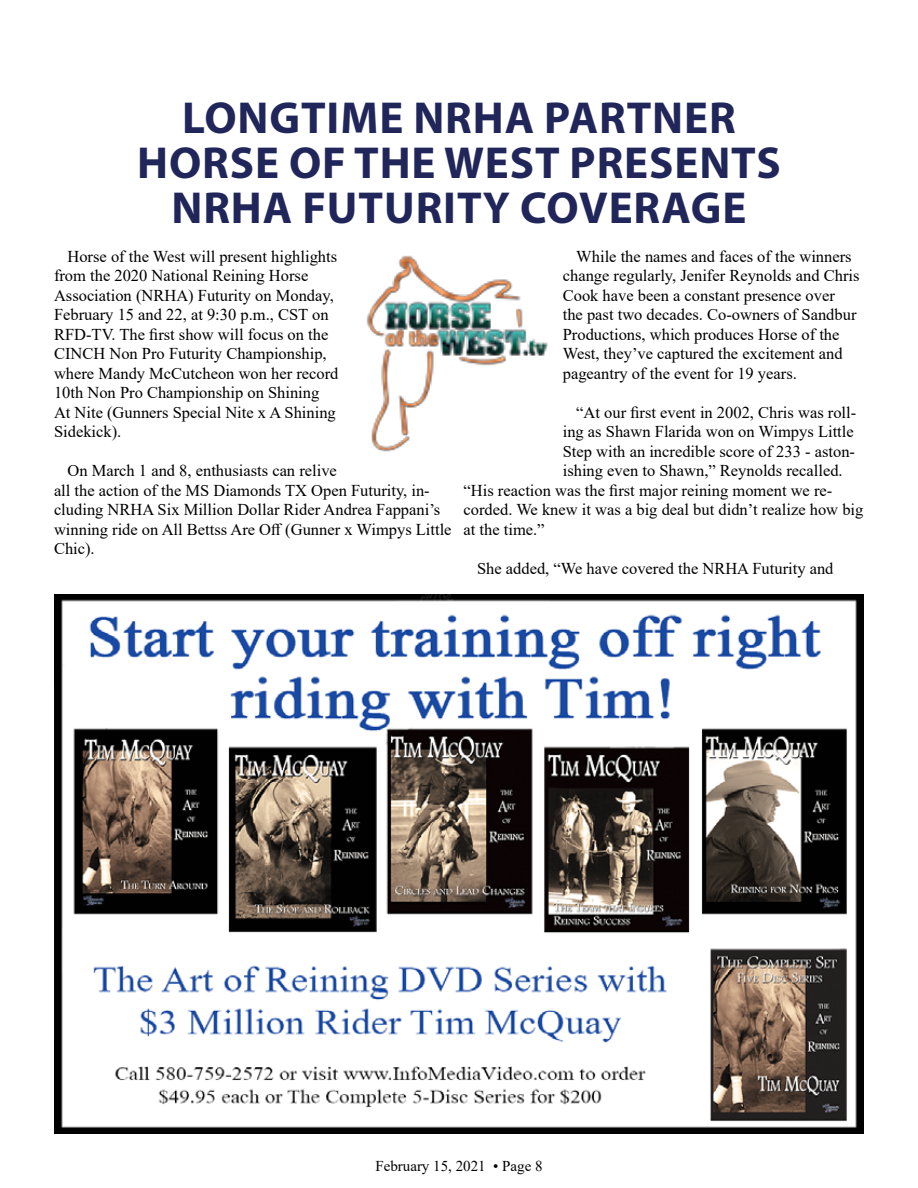
<style>
.page{position:relative;width:918px;height:1188px;background:#fff}
.page>*{position:absolute;margin:0;border:0;box-sizing:border-box;transform-origin:0 0}
.t1{font:700 45px/45px "Myriad Pro";letter-spacing:.02em;color:#20265a;text-align:center}
.t2{font:16.5px/19.5px "Times New Roman";color:#000}
.t3{font:15px "Times New Roman";color:#000}
</style>
<div class="page">
<img style="left:366px;top:255px;width:182px;height:197px">
<img style="left:54px;top:594px;width:810px;height:540px">
<h1 class="t1" style="left:137px;top:94px;width:645px">LONGTIME NRHA PARTNER<br>HORSE OF THE WEST PRESENTS<br>NRHA FUTURITY COVERAGE</h1>
<p class="t2" style="left:54px;top:246px;width:286px;text-indent:13px">Horse of the West will present highlights from the 2020 National Reining Horse Association (NRHA) Futurity on Monday, February 15 and 22, at 9:30 p.m., CST on RFD-TV. The first show will focus on the CINCH Non Pro Futurity Championship, where Mandy McCutcheon won her record 10th Non Pro Championship on Shining At Nite (Gunners Special Nite x A Shining Sidekick).</p>
<p class="t2" style="left:54px;top:460px;width:399px;text-indent:13px">On March 1 and 8, enthusiasts can relive<br>all the action of the MS Diamonds TX Open Futurity, in&shy;cluding NRHA Six Million Dollar Rider Andrea Fappani’s winning ride on All Bettss Are Off (Gunner x Wimpys Little Chic).</p>
<p class="t2" style="left:563px;top:246px;width:298px;text-indent:13px">While the names and faces of the winners change regularly, Jenifer Reynolds and Chris Cook have been a constant presence over<br>the past two decades. Co-owners of Sandbur Productions, which produces Horse of the West, they’ve captured the excitement and pageantry of the event for 19 years.</p>
<p class="t2" style="left:576px;top:402px;width:282px">“At our first event in 2002, Chris was roll-</p>
<p class="t2" style="left:563px;top:422px;width:292px">ing as Shawn Flarida won on Wimpys Little</p>
<p class="t2" style="left:563px;top:441px;width:294px">Step with an incredible score of 233 - aston-</p>
<p class="t2" style="left:563px;top:461px;width:282px">ishing even to Shawn,” Reynolds recalled.</p>
<p class="t2" style="left:464px;top:480px;width:370px">“His reaction was the first major reining moment we re-</p>
<p class="t2" style="left:464px;top:500px;width:401px">corded. We knew it was a big deal but didn’t realize how big</p>
<p class="t2" style="left:464px;top:519px;width:83px">at the time.”</p>
<p class="t2" style="left:477px;top:558px;width:358px">She added, “We have covered the NRHA Futurity and</p>
<p class="t3" style="left:375px;top:1156px;width:169px">February 15, 2021 • Page 8</p>
</div>
